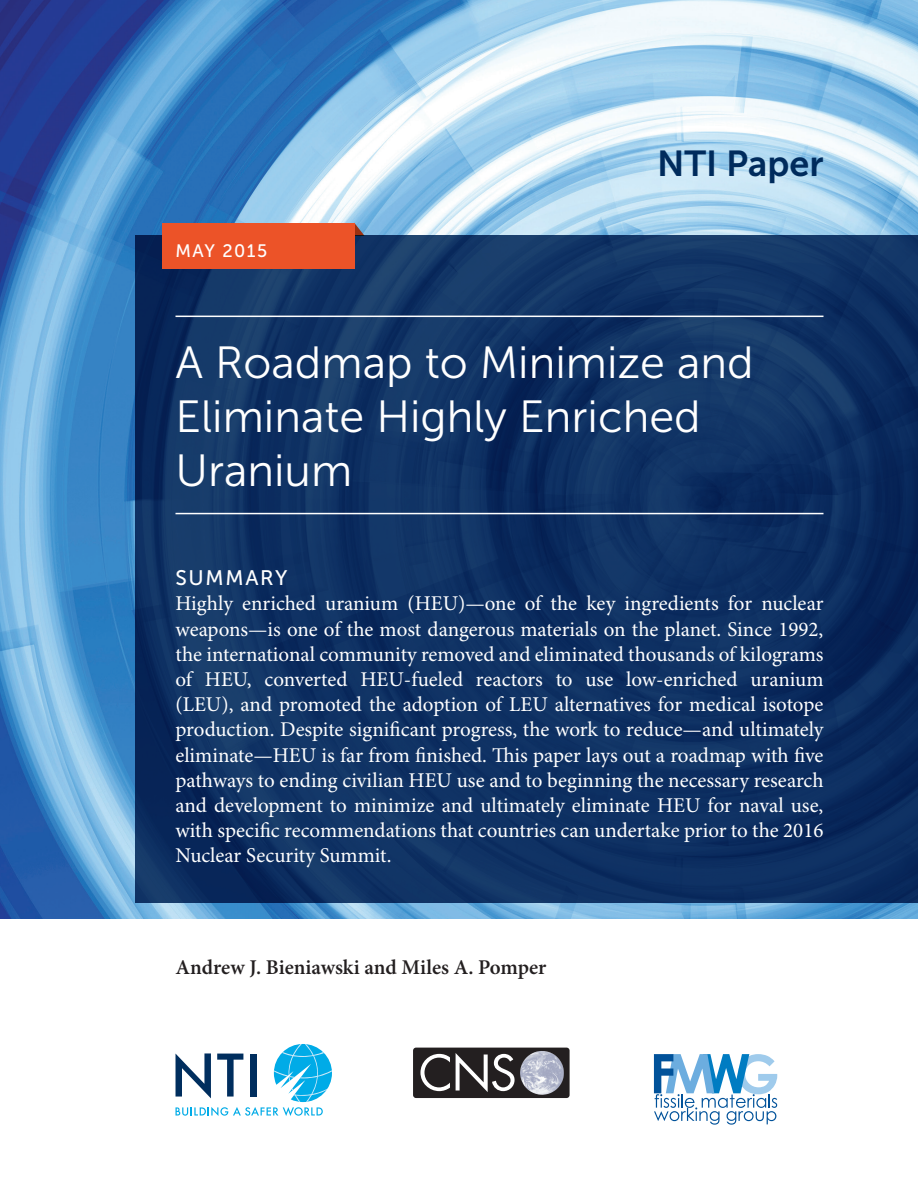
<style>
.page{position:relative;width:918px;height:1188px;background:#fff}
.page>*{position:absolute;margin:0;border:0;box-sizing:border-box;transform-origin:0 0}
.t1{font:45px/54px "Museo Sans 300";color:#fff}
.t2{font:36px "Museo Sans 700";color:#002b5c}
.t3{font:21px/25.2px "Minion Pro";color:#fff;text-align:justify}
.t4{font:600 21px "Minion Pro";letter-spacing:-.005em;color:#231f20}
.t5{font:21px "Museo Sans 500";letter-spacing:.08em;color:#fff}
.t6{font:18px "Museo Sans 500";letter-spacing:.08em;color:#fff}
</style>
<div class="page">
<img style="left:0;top:0;width:918px;height:918px">
<svg style="left:354px;top:223px;width:10px;height:13px"></svg>
<svg style="left:135px;top:236px;width:783px;height:667px;fill:#0f3164"></svg>
<hr style="left:176px;top:316px;width:648px;height:1px;background:#fff">
<hr style="left:176px;top:513px;width:648px;height:1px;background:#fff">
<svg style="left:176px;top:1044px;width:156px;height:72px"></svg>
<div style="left:413px;top:1048px;width:157px;height:50px;background:#231f20;border-radius:3px"></div>
<svg style="left:420px;top:1054px;width:30px;height:37px"></svg>
<svg style="left:456px;top:1053px;width:59px;height:39px"></svg>
<img style="left:520px;top:1051px;width:44px;height:44px">
<svg style="left:654px;top:1054px;width:123px;height:71px"></svg>
<div style="left:162px;top:223px;width:192px;height:45px;background:#ec5328"></div>
<p class="t6" style="left:176px;top:240px;width:93px">MAY 2015</p>
<h2 class="t2" style="left:657px;top:143px;width:168px">NTI Paper</h2>
<h1 class="t1" style="left:176px;top:336px;width:580px">A Roadmap to Minimize and<br>Eliminate Highly Enriched<br>Uranium</h1>
<p class="t5" style="left:176px;top:567px;width:114px">SUMMARY</p>
<p class="t3" style="left:176px;top:592px;width:650px">Highly enriched uranium (HEU)—one of the key ingredients for nuclear weapons—is one of the most dangerous materials on the planet. Since 1992, the international community removed and eliminated thousands of kilograms of HEU, converted HEU-fueled reactors to use low-enriched uranium (LEU), and promoted the adoption of LEU alternatives for medical isotope production. Despite significant progress, the work to reduce—and ultimately eliminate—HEU is far from finished. This paper lays out a roadmap with five pathways to ending civilian HEU use and to beginning the necessary research and development to minimize and ultimately eliminate HEU for naval use, with specific recommendations that countries can undertake prior to the 2016<br>Nuclear Security Summit.</p>
<p class="t4" style="left:176px;top:955px;width:372px">Andrew J. Bieniawski and Miles A. Pomper</p>
</div>
